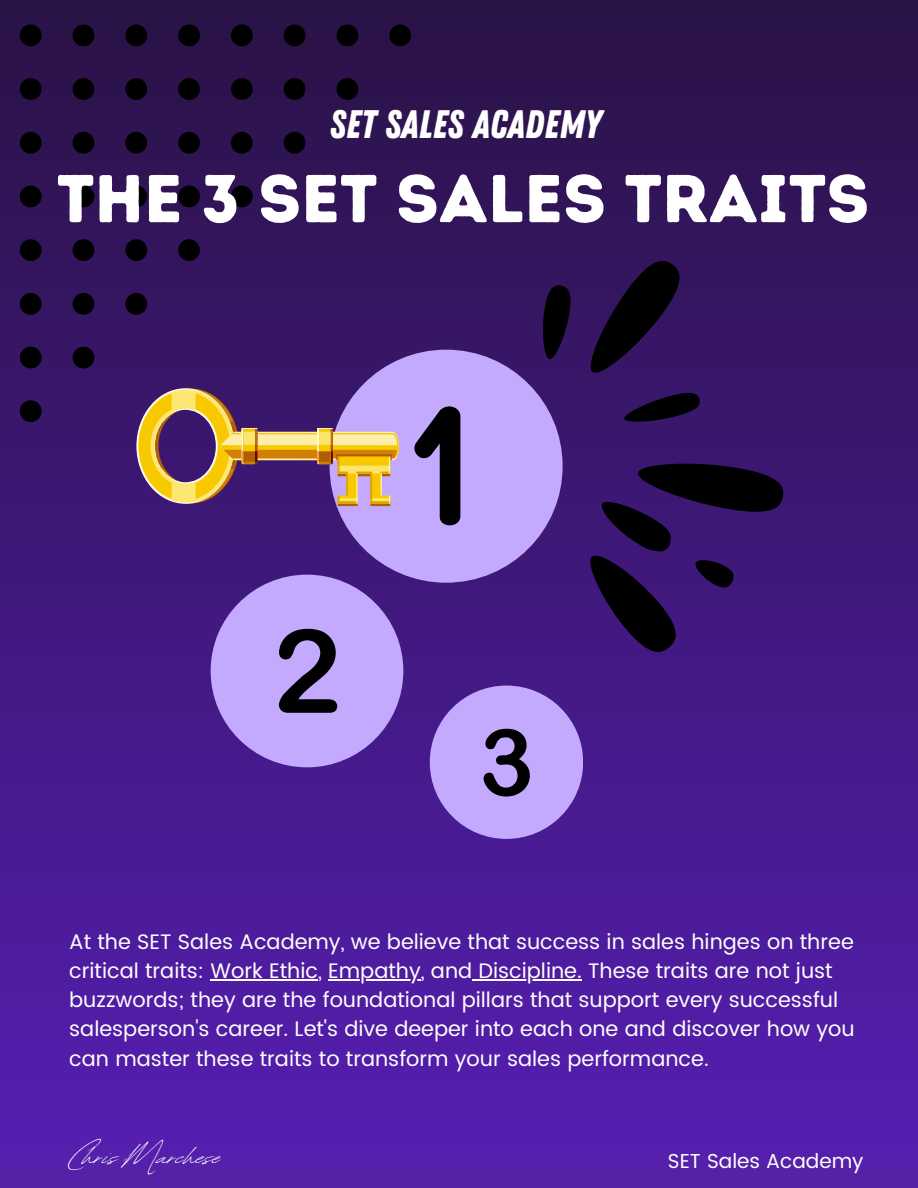
<style>
.page{position:relative;width:918px;height:1188px;background:#fff}
.page>*{position:absolute;margin:0;border:0;box-sizing:border-box;transform-origin:0 0}
.t1{font:67.5px "Intro Rust Base";color:#fff}
.t2{font:39.75px "Zing Rust Base";color:#fff}
.t3{font:39.15px "Revive 80 Signature";color:#fff}
.t4{font:21px/29.2px "Poppins";color:#fff}
.t5{font:20.25px "Poppins";color:#fff}
</style>
<div class="page">
<div style="left:0;top:0;width:918px;height:1141px;background:linear-gradient(to bottom,#291245,#551fb0)"></div>
<div style="left:0;top:1139px;width:918px;height:49px;background:#5520aa"></div>
<div style="left:330px;top:350px;width:233px;height:233px;background:#c3aaff;border-radius:50%"></div>
<svg style="left:101px;top:351px;width:359px;height:190px"></svg>
<div style="left:430px;top:686px;width:153px;height:153px;background:#c3aaff;border-radius:50%"></div>
<svg style="left:484px;top:729px;width:46px;height:68px"></svg>
<div style="left:211px;top:575px;width:192px;height:192px;background:#c3aaff;border-radius:50%"></div>
<svg style="left:279px;top:629px;width:58px;height:84px"></svg>
<svg style="left:521px;top:248px;width:273px;height:420px;background:#381a65"></svg>
<svg style="left:389px;top:25px;width:22px;height:21px"></svg>
<svg style="left:337px;top:25px;width:21px;height:21px"></svg>
<svg style="left:337px;top:78px;width:21px;height:22px"></svg>
<svg style="left:284px;top:25px;width:21px;height:21px"></svg>
<svg style="left:284px;top:78px;width:21px;height:22px"></svg>
<svg style="left:284px;top:132px;width:21px;height:22px"></svg>
<svg style="left:231px;top:25px;width:22px;height:21px"></svg>
<svg style="left:231px;top:78px;width:22px;height:22px"></svg>
<svg style="left:231px;top:132px;width:22px;height:22px"></svg>
<svg style="left:231px;top:186px;width:22px;height:21px"></svg>
<svg style="left:178px;top:25px;width:22px;height:21px"></svg>
<svg style="left:178px;top:78px;width:22px;height:22px"></svg>
<svg style="left:178px;top:132px;width:22px;height:22px"></svg>
<svg style="left:178px;top:186px;width:22px;height:21px"></svg>
<svg style="left:178px;top:239px;width:22px;height:22px"></svg>
<svg style="left:125px;top:25px;width:22px;height:21px"></svg>
<svg style="left:125px;top:78px;width:22px;height:22px"></svg>
<svg style="left:125px;top:132px;width:22px;height:22px"></svg>
<svg style="left:125px;top:186px;width:22px;height:21px"></svg>
<svg style="left:125px;top:239px;width:22px;height:22px"></svg>
<svg style="left:125px;top:293px;width:22px;height:22px"></svg>
<svg style="left:73px;top:25px;width:21px;height:21px"></svg>
<svg style="left:73px;top:78px;width:21px;height:22px"></svg>
<svg style="left:73px;top:132px;width:21px;height:22px"></svg>
<svg style="left:73px;top:186px;width:21px;height:21px"></svg>
<svg style="left:73px;top:239px;width:21px;height:22px"></svg>
<svg style="left:73px;top:293px;width:21px;height:22px"></svg>
<svg style="left:73px;top:347px;width:21px;height:21px"></svg>
<svg style="left:20px;top:25px;width:22px;height:21px"></svg>
<svg style="left:20px;top:78px;width:22px;height:22px"></svg>
<svg style="left:20px;top:132px;width:22px;height:22px"></svg>
<svg style="left:20px;top:186px;width:22px;height:21px"></svg>
<svg style="left:20px;top:239px;width:22px;height:22px"></svg>
<svg style="left:20px;top:293px;width:22px;height:22px"></svg>
<svg style="left:20px;top:347px;width:22px;height:21px"></svg>
<svg style="left:20px;top:400px;width:22px;height:22px"></svg>
<hr style="left:211px;top:979px;width:107px;height:1px;background:#fff">
<hr style="left:328px;top:979px;width:93px;height:1px;background:#fff">
<hr style="left:472px;top:979px;width:110px;height:1px;background:#fff">
<h2 class="t2" style="left:330px;top:101px;width:273px">SET SALES ACADEMY</h2>
<p class="t1" style="left:57px;top:158px;width:814px">THE 3 SET SALES TRAITS</p>
<p class="t4" style="left:69px;top:927px;width:786px">At the SET Sales Academy, we believe that success in sales hinges on three critical traits: Work Ethic, Empathy, and Discipline. These traits are not just</p>
<p class="t4" style="left:69px;top:985px;width:787px">buzzwords; they are the foundational pillars that support every successful salesperson's career. Let's dive deeper into each one and discover how you can master these traits to transform your sales performance.</p>
<h1 class="t3" style="left:69px;top:1127px;width:153px">Chris Marchese</h1>
<p class="t5" style="left:668px;top:1149px;width:197px">SET Sales Academy</p>
</div>
